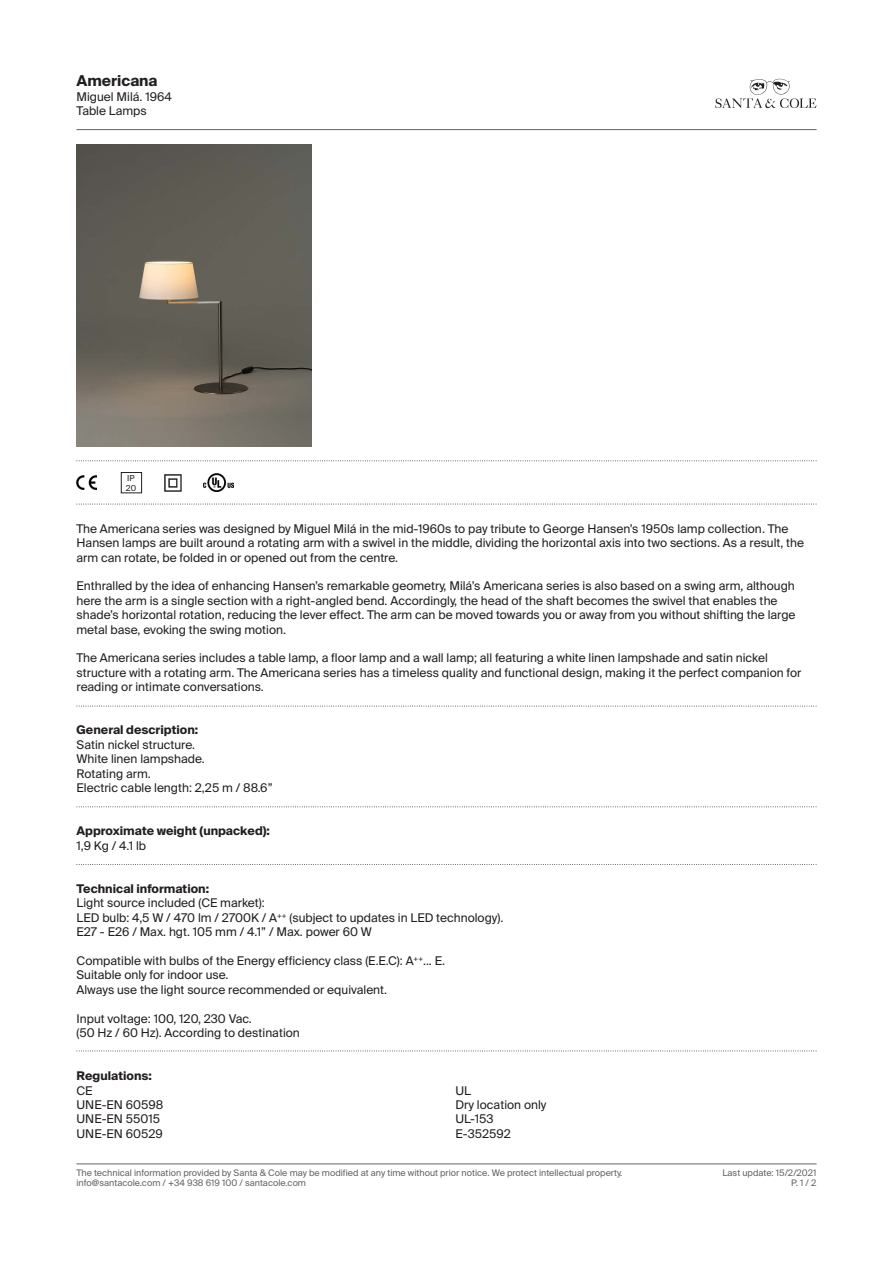
<style>
.page{position:relative;width:893px;height:1263px;background:#fff}
.page>*{position:absolute;margin:0;border:0;box-sizing:border-box;transform-origin:0 0}
.t1{font:700 15px "Suisse Intl";color:#231f20}
.t2{font:12px/14.4px "Suisse Intl";color:#231f20}
.t3{font:700 12px/14.4px "Suisse Intl";color:#231f20}
.t4{font:9px "Suisse Intl";color:#636366}
.t5{font:8.25px "Suisse Intl";color:#231f20}
.s1{font-weight:700}
.s2{font-weight:400}
</style>
<div class="page">
<svg style="left:715px;top:79px;width:101px;height:29px"></svg>
<hr style="left:77px;top:129px;width:739px;height:1px;background:#636366">
<hr style="left:77px;top:1163px;width:739px;height:1px;background:#636366">
<svg style="left:77px;top:460px;width:740px;height:1px"></svg>
<svg style="left:77px;top:504px;width:740px;height:1px"></svg>
<svg style="left:77px;top:864px;width:740px;height:1px"></svg>
<svg style="left:77px;top:1050px;width:740px;height:1px"></svg>
<svg style="left:77px;top:706px;width:740px;height:1px"></svg>
<svg style="left:77px;top:806px;width:740px;height:1px"></svg>
<img style="left:77px;top:476px;width:19px;height:13px">
<img style="left:203px;top:473px;width:31px;height:18px">
<div style="left:121px;top:472px;width:21px;height:21px;border:1px solid #231f20"></div>
<img style="left:165px;top:474px;width:16px;height:17px">
<img style="left:77px;top:144px;width:234px;height:302px">
<p class="t1" style="left:77px;top:72px;width:83px">Americana</p>
<p class="t2" style="left:77px;top:89px;width:97px">Miguel Milá. 1964<br>Table Lamps</p>
<p class="t5" style="left:127px;top:473px;width:9px">IP</p>
<p class="t5" style="left:126px;top:483px;width:12px">20</p>
<p class="t2" style="left:77px;top:521px;width:729px">The Americana series was designed by Miguel Milá in the mid-1960s to pay tribute to George Hansen’s 1950s lamp collection. The<br>Hansen lamps are built around a rotating arm with a swivel in the middle, dividing the horizontal axis into two sections. As a result, the arm can rotate, be folded in or opened out from the centre.</p>
<p class="t2" style="left:77px;top:579px;width:720px">Enthralled by the idea of enhancing Hansen’s remarkable geometry, Milá’s Americana series is also based on a swing arm, although here the arm is a single section with a right-angled bend. Accordingly, the head of the shaft becomes the swivel that enables the shade’s horizontal rotation, reducing the lever effect. The arm can be moved towards you or away from you without shifting the large metal base, evoking the swing motion.</p>
<p class="t2" style="left:77px;top:651px;width:726px">The Americana series includes a table lamp, a floor lamp and a wall lamp; all featuring a white linen lampshade and satin nickel structure with a rotating arm. The Americana series has a timeless quality and functional design, making it the perfect companion for reading or intimate conversations.</p>
<p class="t2" style="left:77px;top:723px;width:123px"><span class="s1">General description:<br></span>Satin nickel structure.</p>
<p class="t2" style="left:77px;top:752px;width:130px">White linen lampshade.</p>
<p class="t2" style="left:77px;top:766px;width:76px">Rotating arm.</p>
<p class="t2" style="left:77px;top:781px;width:198px">Electric cable length: 2,25 m / 88.6”</p>
<p class="t3" style="left:77px;top:824px;width:195px">Approximate weight (unpacked):<br><span class="s2">1,9 Kg / 4.1 lb</span></p>
<p class="t2" style="left:77px;top:881px;width:190px"><span class="s1">Technical information:<br></span>Light source included (CE market):</p>
<p class="t2" style="left:77px;top:910px;width:428px">LED bulb: 4,5 W / 470 lm / 2700K / A<sup>++</sup> (subject to updates in LED technology).</p>
<p class="t2" style="left:77px;top:925px;width:297px">E27 - E26 / Max. hgt. 105 mm / 4.1” / Max. power 60 W</p>
<p class="t2" style="left:77px;top:953px;width:370px">Compatible with bulbs of the Energy efficiency class (E.E.C): A<sup>++</sup>... E.</p>
<p class="t2" style="left:77px;top:968px;width:154px">Suitable only for indoor use.</p>
<p class="t2" style="left:77px;top:982px;width:312px">Always use the light source recommended or equivalent.</p>
<p class="t2" style="left:77px;top:1011px;width:225px">Input voltage: 100, 120, 230 Vac.<br>(50 Hz / 60 Hz). According to destination</p>
<p class="t2" style="left:77px;top:1069px;width:88px"><span class="s1">Regulations:<br></span>CE<br>UNE-EN 60598</p>
<p class="t2" style="left:77px;top:1112px;width:85px">UNE-EN 55015</p>
<p class="t2" style="left:77px;top:1126px;width:88px">UNE-EN 60529</p>
<p class="t2" style="left:455px;top:1083px;width:17px">UL</p>
<p class="t2" style="left:455px;top:1097px;width:92px">Dry location only</p>
<p class="t2" style="left:455px;top:1112px;width:40px">UL-153</p>
<p class="t2" style="left:455px;top:1126px;width:57px">E-352592</p>
<p class="t4" style="left:77px;top:1167px;width:547px">The technical information provided by Santa &amp; Cole may be modified at any time without prior notice. We protect intellectual property.</p>
<p class="t4" style="left:722px;top:1167px;width:95px">Last update: 15/2/2021</p>
<p class="t4" style="left:77px;top:1178px;width:231px">info@santacole.com / +34 938 619 100 / santacole.com</p>
<p class="t4" style="left:791px;top:1178px;width:27px">P. 1 / 2</p>
</div>
